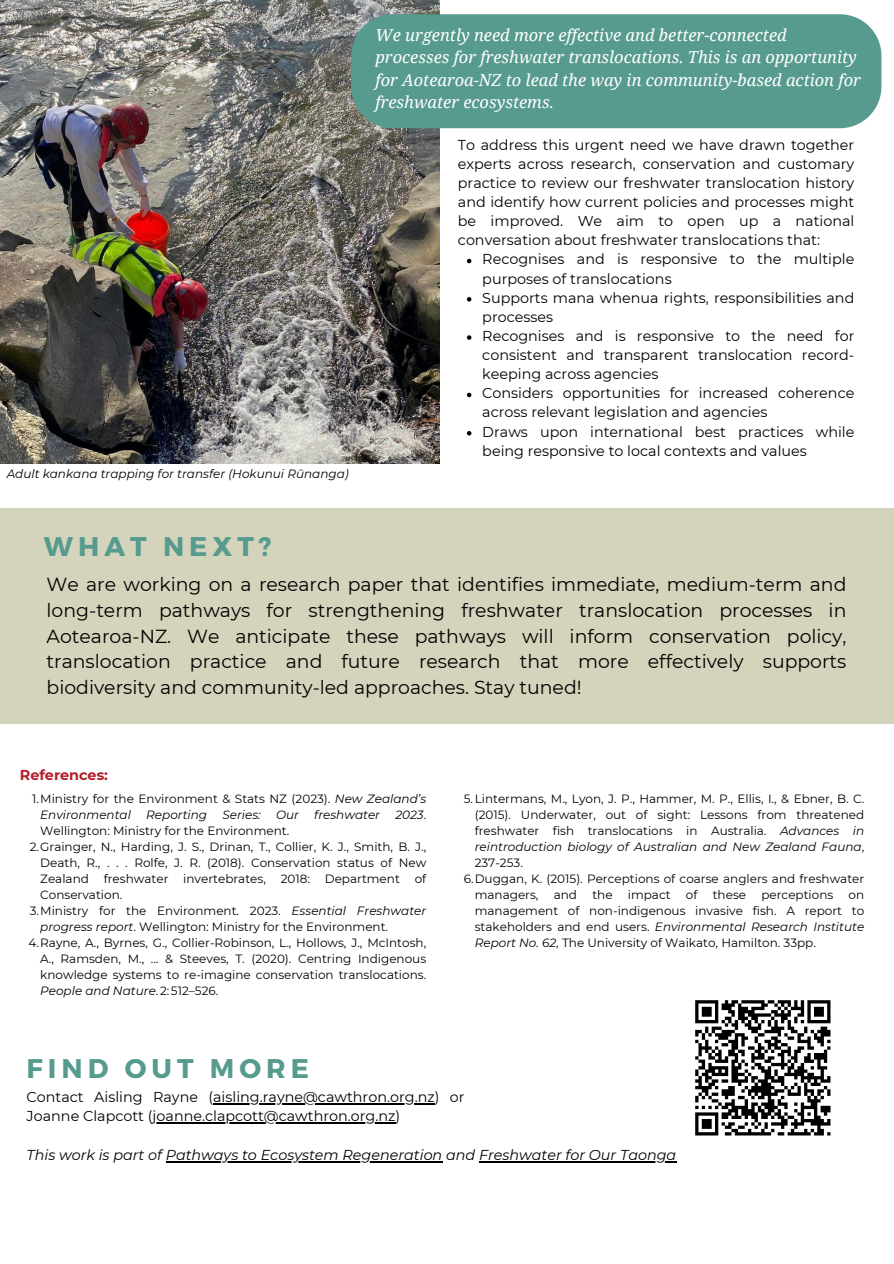
<style>
.page{position:relative;width:894px;height:1264px;background:#fff}
.page>*{position:absolute;margin:0;border:0;box-sizing:border-box;transform-origin:0 0}
.t1{font:700 27px "Montserrat";letter-spacing:.185em;color:#579b8e}
.t2{font:18.9px/25.8px "Montserrat";color:#000;text-align:justify}
.t3{font:italic 16.5px/22.5px "Noto Serif";color:#fff}
.t4{font:14.4px/19.2px "Montserrat";color:#000}
.t5{font:italic 14.4px "Montserrat";color:#000}
.t6{font:700 14.4px "Montserrat";color:#b31e28}
.t7{font:12px/16px "Montserrat";color:#000;text-align:justify}
.t8{font:italic 12px "Montserrat";color:#000}
.s1{font-style:italic}
.s2{font-style:normal}
</style>
<div class="page">
<img style="left:0;top:0;width:439px;height:464px">
<div style="left:0;top:508px;width:893px;height:215px;background:#d4d3bb"></div>
<div style="left:351px;top:14px;width:530px;height:114px;background:#579b8e"></div>
<img style="left:695px;top:1000px;width:136px;height:136px">
<svg style="left:467px;top:259px;width:4px;height:4px"></svg>
<svg style="left:467px;top:297px;width:4px;height:4px"></svg>
<svg style="left:467px;top:335px;width:4px;height:5px"></svg>
<svg style="left:467px;top:393px;width:4px;height:4px"></svg>
<svg style="left:467px;top:431px;width:4px;height:4px"></svg>
<hr style="left:213px;top:1103px;width:221px;height:1px;background:#000">
<hr style="left:152px;top:1122px;width:243px;height:1px;background:#000">
<hr style="left:166px;top:1161px;width:276px;height:1px;background:#000">
<hr style="left:479px;top:1161px;width:197px;height:1px;background:#000">
<p class="t3" style="left:375px;top:23px;width:486px">We urgently need more effective and better-connected processes for freshwater translocations. This is an opportunity for Aotearoa-NZ to lead the way in community-based action for freshwater ecosystems.</p>
<p class="t8" style="left:7px;top:466px;width:343px">Adult kankana trapping for transfer (Hokunui Rūnanga)</p>
<p class="t4" style="left:458px;top:135px;width:398px;text-align:justify">To address this urgent need we have drawn together experts across research, conservation and customary practice to review our freshwater translocation history and identify how current policies and processes might be improved. We aim to open up a national conversation about freshwater translocations that:</p>
<p class="t4" style="left:482px;top:250px;width:373px">Recognises and is responsive to the multiple purposes of translocations</p>
<p class="t4" style="left:482px;top:288px;width:373px">Supports mana whenua rights, responsibilities and processes</p>
<p class="t4" style="left:482px;top:326px;width:373px;text-align:justify">Recognises and is responsive to the need for consistent and transparent translocation record&shy;keeping across agencies</p>
<p class="t4" style="left:482px;top:383px;width:373px">Considers opportunities for increased coherence across relevant legislation and agencies</p>
<h1 class="t4" style="left:482px;top:422px;width:373px">Draws upon international best practices while being responsive to local contexts and values</h1>
<h3 class="t1" style="left:44px;top:528px;width:229px">WHAT NEXT?</h3>
<h5 class="t2" style="left:47px;top:571px;width:801px">We are working on a research paper that identifies immediate, medium-term and long-term pathways for strengthening freshwater translocation processes in Aotearoa-NZ. We anticipate these pathways will inform conservation policy, translocation practice and future research that more effectively supports biodiversity and community-led approaches. Stay tuned!</h5>
<p class="t6" style="left:20px;top:765px;width:90px">References:</p>
<p class="t7" style="left:40px;top:790px;width:387px;text-indent:-8px">1.Ministry for the Environment &amp; Stats NZ (2023). <span class="s1">New Zealand’s<br>Environmental</span></p>
<p class="t8" style="left:146px;top:807px;width:62px">Reporting</p>
<p class="t8" style="left:222px;top:807px;width:40px">Series:</p>
<p class="t8" style="left:276px;top:807px;width:24px">Our</p>
<p class="t8" style="left:314px;top:807px;width:67px">freshwater</p>
<p class="t8" style="left:395px;top:807px;width:32px">2023<span class="s2">.</span></p>
<p class="t7" style="left:40px;top:822px;width:250px">Wellington: Ministry for the Environment.</p>
<h1 class="t7" style="left:40px;top:838px;width:387px;text-indent:-11px">2.Grainger, N., Harding, J. S., Drinan, T., Collier, K. J., Smith, B. J., Death, R., . . . Rolfe, J. R. (2018). Conservation status of New Zealand freshwater invertebrates, 2018: Department of Conservation.</h1>
<h5 class="t7" style="left:40px;top:902px;width:387px;text-indent:-11px">3.Ministry for the Environment. 2023. <span class="s1">Essential Freshwater progress report</span>. Wellington: Ministry for the Environment.</h5>
<h5 class="t7" style="left:40px;top:934px;width:387px;text-indent:-12px">4.Rayne, A., Byrnes, G., Collier-Robinson, L., Hollows, J., McIntosh, A., Ramsden, M., ... &amp; Steeves, T. (2020). Centring Indigenous knowledge systems to re-imagine conservation translocations.<br><span class="s1">People and Nature</span>.2:512–526.</h5>
<p class="t1" style="left:27px;top:1051px;width:284px">FIND OUT MORE</p>
<p class="t7" style="left:463px;top:790px;width:402px">5.Lintermans, M., Lyon, J. P., Hammer, M. P., Ellis, I., &amp; Ebner, B. C.</p>
<p class="t7" style="left:474px;top:806px;width:391px">(2015). Underwater, out of sight: Lessons from threatened</p>
<p class="t7" style="left:474px;top:822px;width:391px">freshwater fish translocations in Australia. <span class="s1">Advances in</span></p>
<p class="t8" style="left:474px;top:839px;width:391px">reintroduction biology of Australian and New Zealand Fauna<span class="s2">,</span></p>
<p class="t7" style="left:474px;top:854px;width:50px">237-253.</p>
<p class="t7" style="left:463px;top:870px;width:402px">6.Duggan, K. (2015). Perceptions of coarse anglers and freshwater</p>
<p class="t7" style="left:474px;top:886px;width:65px">managers,</p>
<p class="t7" style="left:553px;top:886px;width:25px">and</p>
<p class="t7" style="left:592px;top:886px;width:22px">the</p>
<p class="t7" style="left:627px;top:886px;width:44px">impact</p>
<p class="t7" style="left:685px;top:886px;width:13px">of</p>
<p class="t7" style="left:712px;top:886px;width:35px">these</p>
<p class="t7" style="left:761px;top:886px;width:73px">perceptions</p>
<p class="t7" style="left:474px;top:886px;width:391px;text-indent:374px">on management of non-indigenous invasive fish. A report to stakeholders and end users. <span class="s1">Environmental Research Institute Report No. 62</span>, The University of Waikato, Hamilton. 33pp.</p>
<h2 class="t4" style="left:27px;top:1087px;width:439px">Contact Aisling Rayne (aisling.rayne@cawthron.org.nz) or</h2>
<h4 class="t4" style="left:27px;top:1106px;width:375px">Joanne Clapcott (joanne.clapcott@cawthron.org.nz)</h4>
<p class="t5" style="left:27px;top:1146px;width:651px">This work is part of Pathways to Ecosystem Regeneration and Freshwater for Our Taonga</p>
</div>
